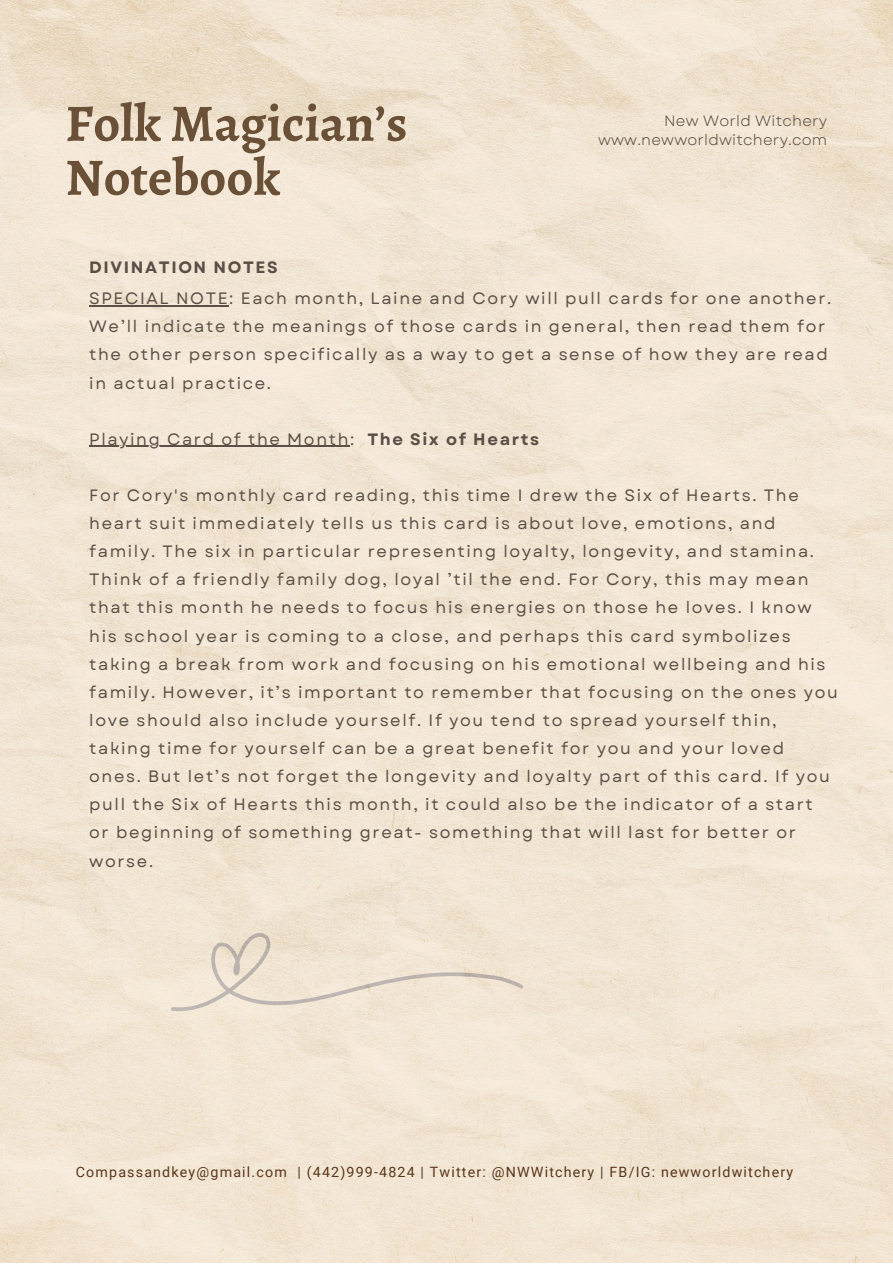
<style>
.page{position:relative;width:893px;height:1264px;background:#fff}
.page>*{position:absolute;margin:0;border:0;box-sizing:border-box;transform-origin:0 0}
.t1{font:700 52.5px/54px "Alegreya";color:#695037}
.t2{font:16.5px/28px "Garet";letter-spacing:.1em;color:#5b4f47}
.t3{font:700 16.5px "Garet";letter-spacing:.1em;color:#5b4f47}
.t4{font:15px/19px "Garet";letter-spacing:.015em;color:#5b4f47;text-align:right}
.t5{font:14.25px "Roboto";letter-spacing:.085em;color:#59371c}
.s1{font-weight:700}
</style>
<div class="page">
<img style="left:0;top:0;width:892px;height:1262px">
<hr style="left:89px;top:305px;width:140px;height:1px;background:#5b4f47">
<hr style="left:89px;top:446px;width:261px;height:1px;background:#5b4f47">
<h1 class="t1" style="left:65px;top:96px;width:343px">Folk Magician’s<br>Notebook</h1>
<p class="t3" style="left:89px;top:255px;width:190px">DIVINATION NOTES</p>
<p class="t4" style="left:598px;top:111px;width:231px">New World Witchery www.newworldwitchery.com</p>
<p class="t2" style="left:89px;top:284px;width:743px">SPECIAL NOTE: Each month, Laine and Cory will pull cards for one another.<br>We’ll indicate the meanings of those cards in general, then read them for the other person specifically as a way to get a sense of how they are read in actual practice.</p>
<p class="t2" style="left:89px;top:425px;width:451px">Playing Card of the Month: <span class="s1">The Six of Hearts</span></p>
<p class="t2" style="left:89px;top:481px;width:750px">For Cory's monthly card reading, this time I drew the Six of Hearts. The heart suit immediately tells us this card is about love, emotions, and family. The six in particular representing loyalty, longevity, and stamina.<br>Think of a friendly family dog, loyal ’til the end. For Cory, this may mean that this month he needs to focus his energies on those he loves. I know his school year is coming to a close, and perhaps this card symbolizes taking a break from work and focusing on his emotional wellbeing and his family. However, it’s important to remember that focusing on the ones you love should also include yourself. If you tend to spread yourself thin, taking time for yourself can be a great benefit for you and your loved ones. But let’s not forget the longevity and loyalty part of this card. If you pull the Six of Hearts this month, it could also be the indicator of a start<br>or beginning of something great- something that will last for better or worse.</p>
<p class="t5" style="left:76px;top:1163px;width:718px">Compassandkey@gmail.com | (442)999-4824 | Twitter: @NWWitchery | FB/IG: newworldwitchery</p>
</div>
